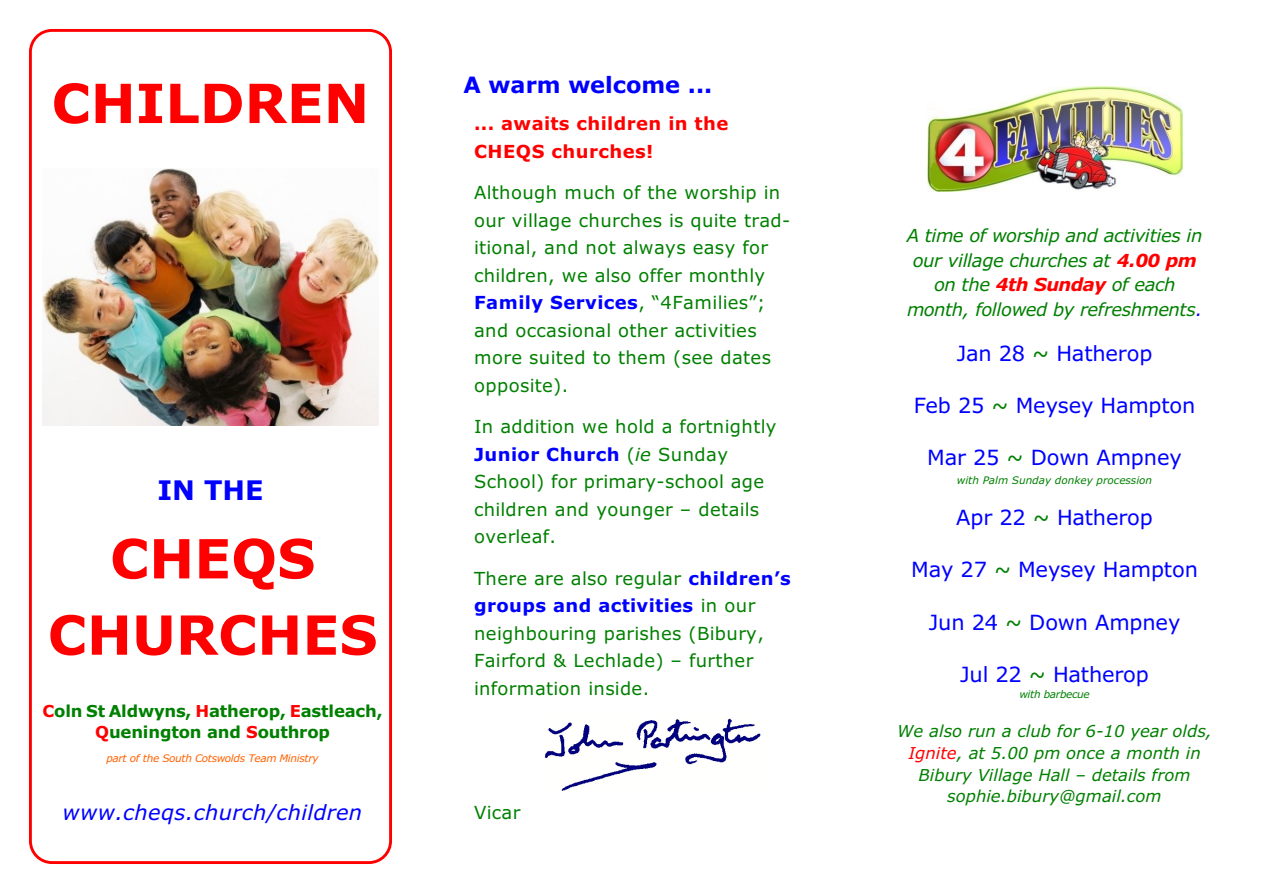
<style>
.page{position:relative;width:1263px;height:893px;background:#fff}
.page>*{position:absolute;margin:0;border:0;box-sizing:border-box;transform-origin:0 0}
.t1{font:700 54px/76.3px "Verdana";color:#f00;text-align:center}
.t2{font:700 27px "Verdana";color:#00f}
.t3{font:700 22.5px "Verdana";color:#00f}
.t4{font:21px "Verdana";letter-spacing:-.01em;color:#00f}
.t5{font:italic 21px "Verdana";letter-spacing:.02em;color:#00f}
.t6{font:18px/27.6px "Verdana";letter-spacing:.02em;color:#008000}
.t7{font:italic 18px/24.8px "Verdana";letter-spacing:-.025em;color:#008000;text-align:center}
.t8{font:700 18px/27.6px "Verdana";letter-spacing:.025em;color:#f00}
.t9{font:italic 16.5px/21.6px "Verdana";color:#008000;text-align:center}
.t10{font:700 16.5px/20.4px "Verdana";letter-spacing:-.01em;color:#008000;text-align:center}
.t11{font:italic 10.5px "Verdana";letter-spacing:-.03em;color:#ff6100}
.t12{font:italic 10.5px "Verdana";color:#008000}
.t13{font:italic 10.5px "Verdana";letter-spacing:-.03em;color:#008000}
.s1{color:#f00}
.s2{font-weight:700;color:#00f}
.s3{font-style:italic}
.s4{font-weight:700;color:#f00}
.s5{color:#00f}
.s6{color:#008000}
</style>
<div class="page">
<div style="left:29px;top:29px;width:363px;height:835px;border:3px solid #f00;border-radius:22px"></div>
<img style="left:42px;top:169px;width:337px;height:257px">
<img style="left:544px;top:718px;width:217px;height:73px">
<img style="left:927px;top:87px;width:255px;height:105px">
<h1 class="t1" style="left:51px;top:70px;width:319px">CHILDREN</h1>
<h2 class="t2" style="left:157px;top:479px;width:108px">IN THE</h2>
<h1 class="t1" style="left:48px;top:525px;width:331px">CHEQS<br>CHURCHES</h1>
<p class="t10" style="left:42px;top:702px;width:342px"><span class="s1">C</span>oln St Aldwyns, <span class="s1">H</span>atherop, <span class="s1">E</span>astleach,<br><span class="s1">Q</span>uenington and <span class="s1">S</span>outhrop</p>
<p class="t11" style="left:106px;top:754px;width:214px">part of the South Cotswolds Team Ministry</p>
<p class="t5" style="left:62px;top:804px;width:301px">www.cheqs.church/children</p>
<p class="t3" style="left:463px;top:76px;width:250px">A warm welcome ...</p>
<p class="t8" style="left:474px;top:111px;width:256px">... awaits children in the<br>CHEQS churches!</p>
<p class="t6" style="left:474px;top:180px;width:318px">Although much of the worship in our village churches is quite trad&shy;itional, and not always easy for children, we also offer monthly<br><span class="s2">Family Services</span>, “4Families”; and occasional other activities more suited to them (see dates opposite).</p>
<p class="t6" style="left:474px;top:414px;width:304px">In addition we hold a fortnightly<br><span class="s2">Junior Church</span> (<span class="s3">ie</span> Sunday<br>School) for primary-school age children and younger – details overleaf.</p>
<p class="t6" style="left:474px;top:566px;width:318px">There are also regular <span class="s2">children’s groups and activities</span> in our neighbouring parishes (Bibury,<br>Fairford &amp; Lechlade) – further information inside.</p>
<p class="t6" style="left:474px;top:800px;width:48px">Vicar</p>
<p class="t7" style="left:907px;top:224px;width:297px">A time of worship and activities in our village churches at <span class="s4">4.00 pm </span>on the <span class="s4">4th Sunday</span> of each month, followed by refreshments<span class="s5">.</span></p>
<p class="t4" style="left:957px;top:345px;width:197px">Jan 28 <span class="s6">~</span> Hatherop</p>
<p class="t4" style="left:914px;top:397px;width:283px">Feb 25 <span class="s6">~</span> Meysey Hampton</p>
<p class="t4" style="left:927px;top:449px;width:256px">Mar 25 <span class="s6">~</span> Down Ampney</p>
<p class="t12" style="left:957px;top:476px;width:197px">with Palm Sunday donkey procession</p>
<p class="t4" style="left:956px;top:509px;width:198px">Apr 22 <span class="s6">~</span> Hatherop</p>
<p class="t4" style="left:911px;top:561px;width:288px">May 27 <span class="s6">~</span> Meysey Hampton</p>
<p class="t4" style="left:929px;top:613px;width:253px">Jun 24 <span class="s6">~</span> Down Ampney</p>
<p class="t4" style="left:960px;top:665px;width:190px">Jul 22 <span class="s6">~</span> Hatherop</p>
<p class="t13" style="left:1019px;top:690px;width:72px">with barbecue</p>
<p class="t9" style="left:897px;top:722px;width:316px">We also run a club for 6-10 year olds,<br><span class="s1">Ignite</span>, at 5.00 pm once a month in<br>Bibury Village Hall – details from sophie.bibury@gmail.com</p>
</div>
